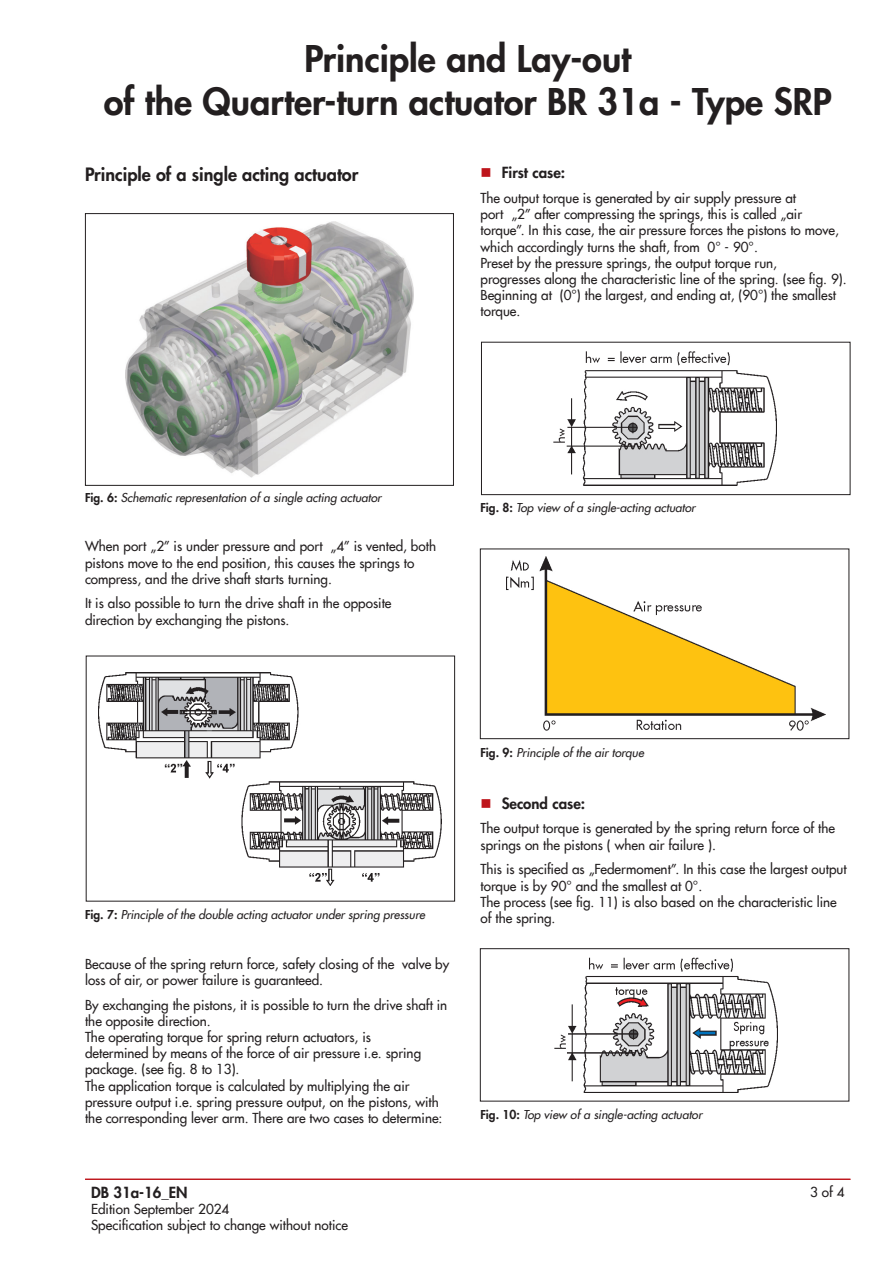
<style>
.page{position:relative;width:893px;height:1263px;background:#fff}
.page>*{position:absolute;margin:0;border:0;box-sizing:border-box;transform-origin:0 0}
.t1{font:800 36px/43.2px "Futura Com";color:#231f20;text-align:center}
.t2{font:800 18px "Futura Com";color:#231f20}
.t3{font:800 15px "Futura Com";color:#231f20}
.t4{font:500 13.5px/16.2px "Futura Com";color:#231f20}
.t5{font:italic 500 12px "Futura Com";color:#231f20}
.s1{color:#be151b}
.s2{font-weight:800;font-style:normal}
</style>
<div class="page">
<hr style="left:85px;top:1179px;width:489px;height:1px;background:#be151b">
<hr style="left:574px;top:1179px;width:276px;height:1px;background:#be151b">
<div style="left:85px;top:213px;width:369px;height:273px;border:1px solid #231f20"></div>
<img style="left:125px;top:222px;width:289px;height:255px">
<img style="left:99px;top:672px;width:343px;height:213px">
<div style="left:481px;top:342px;width:369px;height:153px;border:1px solid #231f20"></div>
<div style="left:480px;top:549px;width:369px;height:190px;border:1px solid #231f20"></div>
<div style="left:480px;top:948px;width:369px;height:153px;border:1px solid #231f20"></div>
<img style="left:553px;top:351px;width:224px;height:135px">
<img style="left:506px;top:557px;width:319px;height:174px">
<img style="left:554px;top:958px;width:224px;height:134px">
<h1 class="t1" style="left:104px;top:36px;width:729px">Principle and Lay-out<br>of the Quarter-turn actuator BR 31a - Type SRP</h1>
<h2 class="t2" style="left:85px;top:160px;width:275px">Principle of a single acting actuator</h2>
<p class="t3" style="left:480px;top:161px;width:86px"><span class="s1">■</span> First case:</p>
<p class="t4" style="left:480px;top:189px;width:368px">The output torque is generated by air supply pressure at<br>port „2” after compressing the springs, this is called „air torque”. In this case, the air pressure forces the pistons to move, which accordingly turns the shaft, from 0° - 90°.<br>Preset by the pressure springs, the output torque run,<br>progresses along the characteristic line of the spring. (see fig. 9).<br>Beginning at (0°) the largest, and ending at, (90°) the smallest torque.</p>
<p class="t5" style="left:85px;top:488px;width:298px"><span class="s2">Fig. 6:</span> Schematic representation of a single acting actuator</p>
<p class="t4" style="left:85px;top:538px;width:353px">When port „2” is under pressure and port „4” is vented, both pistons move to the end position, this causes the springs to compress, and the drive shaft starts turning.</p>
<p class="t4" style="left:85px;top:595px;width:308px">It is also possible to turn the drive shaft in the opposite direction by exchanging the pistons.</p>
<p class="t5" style="left:480px;top:499px;width:216px"><span class="s2">Fig. 8:</span> Top view of a single-acting actuator</p>
<p class="t5" style="left:85px;top:906px;width:341px"><span class="s2">Fig. 7:</span> Principle of the double acting actuator under spring pressure</p>
<p class="t4" style="left:85px;top:955px;width:366px">Because of the spring return force, safety closing of the valve by loss of air, or power failure is guaranteed.</p>
<p class="t4" style="left:85px;top:996px;width:364px">By exchanging the pistons, it is possible to turn the drive shaft in the opposite direction.<br>The operating torque for spring return actuators, is<br>determined by means of the force of air pressure i.e. spring package. (see fig. 8 to 13).<br>The application torque is calculated by multiplying the air pressure output i.e. spring pressure output, on the pistons, with the corresponding lever arm. There are two cases to determine:</p>
<p class="t3" style="left:91px;top:1181px;width:98px">DB 31a-16_EN</p>
<p class="t4" style="left:91px;top:1200px;width:258px">Edition September 2024<br>Specification subject to change without notice</p>
<p class="t5" style="left:480px;top:744px;width:165px"><span class="s2">Fig. 9:</span> Principle of the air torque</p>
<p class="t3" style="left:480px;top:792px;width:106px"><span class="s1">■</span> Second case:</p>
<p class="t4" style="left:480px;top:820px;width:356px">The output torque is generated by the spring return force of the springs on the pistons ( when air failure ).</p>
<p class="t4" style="left:480px;top:860px;width:368px">This is specified as „Federmoment”. In this case the largest output torque is by 90° and the smallest at 0°.<br>The process (see fig. 11) is also based on the characteristic line of the spring.</p>
<p class="t5" style="left:480px;top:1105px;width:223px"><span class="s2">Fig. 10:</span> Top view of a single-acting actuator</p>
<p class="t4" style="left:810px;top:1183px;width:36px">3 of 4</p>
</div>
